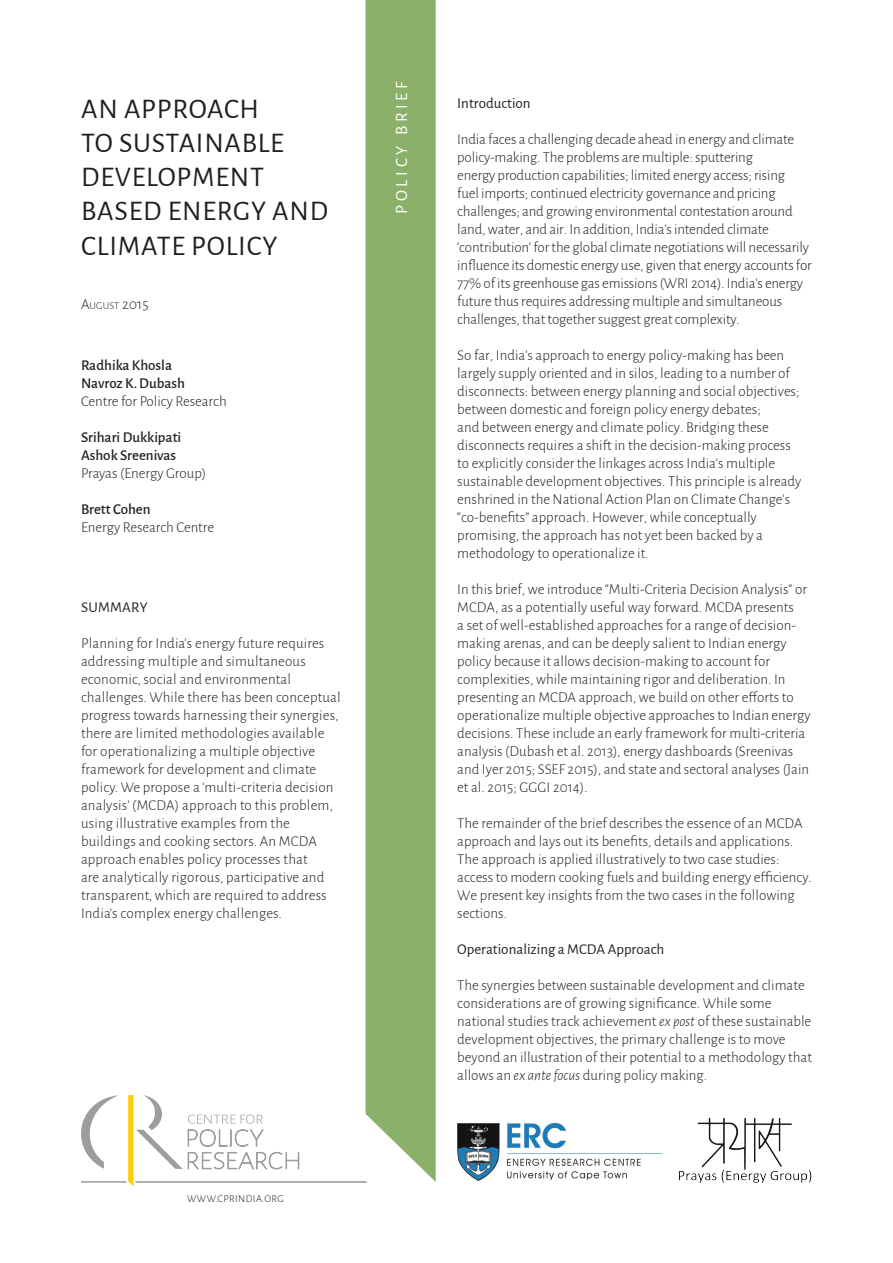
<style>
.page{position:relative;width:893px;height:1263px;background:#fff}
.page>*{position:absolute;margin:0;border:0;box-sizing:border-box;transform-origin:0 0}
.t1{font:28.5px/34.2px "Alegreya Sans";letter-spacing:.025em;color:#231f20}
.t2{font:17.25px "Alegreya Sans";letter-spacing:.215em;color:#fff}
.t3{font:300 15px/18px "Alegreya Sans";color:#231f20}
.t4{font:500 15px/18px "Alegreya Sans";color:#231f20}
.t5{font:15px "Alegreya Sans";color:#231f20}
.t6{font:300 15px "Alegreya Sans";color:#231f20}
.t7{font:300 10.5px "Alegreya Sans";color:#231f20}
.s1{font-size:10.5px}
.s2{font-style:italic}
</style>
<div class="page">
<div style="left:366px;top:0;width:70px;height:1182px;background:#8bb069"></div>
<svg style="left:81px;top:1095px;width:287px;height:91px"></svg>
<img style="left:457px;top:1122px;width:204px;height:59px">
<img style="left:678px;top:1118px;width:134px;height:65px">
<h1 class="t1" style="left:81px;top:90px;width:245px">AN APPROACH<br>TO SUSTAI NABLE<br>DEVELOPMENT<br>BASED ENERGY AND<br>CLIMATE PO LICY</h1>
<p class="t6" style="left:81px;top:294px;width:69px">A<span class="s1">UGUST</span> 2015</p>
<p class="t4" style="left:81px;top:355px;width:106px">Radhika Khosla<br>Navroz K. Dubash</p>
<p class="t3" style="left:81px;top:392px;width:147px">Centre for Policy Research</p>
<p class="t4" style="left:81px;top:427px;width:102px">Srihari Dukkipati<br>Ashok Sreenivas</p>
<p class="t3" style="left:81px;top:464px;width:127px">Prayas (Energy Group)</p>
<p class="t4" style="left:81px;top:499px;width:71px">Brett Cohen</p>
<p class="t3" style="left:81px;top:518px;width:135px">Energy Research Centre</p>
<p class="t5" style="left:81px;top:597px;width:29px">SUMMA</p>
<p class="t5" style="left:131px;top:597px;width:18px">RY</p>
<p class="t3" style="left:81px;top:634px;width:261px">Planning for India’s energy future requires addressing multiple and simultaneous economic, social and environmental challenges. While there has been conceptual progress towards harnessing their synergies, there are limited methodologies available for operationalizing a multiple objective framework for development and climate policy. We propose a ‘multi-criteria decision analysis’ (MCDA) approach to this problem, using illustrative examples from the buildings and cooking sectors. An MCDA approach enables policy processes that<br>are analytically rigorous, participative and transparent, which are required to address India’s complex energy challenges.</p>
<p class="t7" style="left:187px;top:1191px;width:11px">www</p>
<p class="t7" style="left:215px;top:1191px;width:9px">.cprindia</p>
<p class="t7" style="left:262px;top:1191px;width:16px">.org</p>
<p class="t2" style="left:390px;top:214px;width:134px;rotate:-90deg">PO LIC Y BRI EF</p>
<p class="t5" style="left:457px;top:93px;width:75px">INTRODUCTION</p>
<p class="t3" style="left:457px;top:130px;width:356px">India faces a challenging decade ahead in energy and climate policy-making. The problems are multiple: sputtering<br>energy production capabilities; limited energy access; rising<br>fuel imports; continued electricity governance and pricing challenges; and growing environmental contestation around land, water, and air. In addition, India’s intended climate ‘contribution’ for the global climate negotiations will necessarily influence its domestic energy use, given that energy accounts for 77% of its greenhouse gas emissions (WRI 2014). India’s energy future thus requires addressing multiple and simultaneous challenges, that together suggest great complexity.</p>
<p class="t3" style="left:457px;top:346px;width:346px">So far, India’s approach to energy policy-making has been largely supply oriented and in silos, leading to a number of disconnects: between energy planning and social objectives; between domestic and foreign policy energy debates;<br>and between energy and climate policy. Bridging these disconnects requires a shift in the decision-making process to explicitly consider the linkages across India’s multiple sustainable development objectives. This principle is already enshrined in the National Action Plan on Climate Change’s “co-benefits” approach. However, while conceptually promising, the approach has not yet been backed by a methodology to operationalize it.</p>
<p class="t3" style="left:457px;top:580px;width:355px">In this brief, we introduce “Multi-Criteria Decision Analysis” or MCDA, as a potentially useful way forward. MCDA presents<br>a set of well-established approaches for a range of decision&shy;making arenas, and can be deeply salient to Indian energy policy because it allows decision-making to account for complexities, while maintaining rigor and deliberation. In presenting an MCDA approach, we build on other efforts to operationalize multiple objective approaches to Indian energy decisions. These include an early framework for multi-criteria analysis (Dubash et al. 2013), energy dashboards (Sreenivas and Iyer 2015; SSEF 2015), and state and sectoral analyses (Jain et al. 2015; GGGI 2014).</p>
<p class="t3" style="left:457px;top:814px;width:356px">The remainder of the brief describes the essence of an MCDA approach and lays out its benefits, details and applications.<br>The approach is applied illustratively to two case studies: access to modern cooking fuels and building energy efficiency.<br>We present key insights from the two cases in the following sections.</p>
<p class="t5" style="left:457px;top:939px;width:209px">OPERATIONALIZING A MCDA APPROACH</p>
<p class="t3" style="left:457px;top:976px;width:356px">The synergies between sustainable development and climate considerations are of growing significance. While some national studies track achievement <span class="s2">ex post</span> of these sustainable development objectives, the primary challenge is to move beyond an illustration of their potential to a methodology that allows an <span class="s2">ex ante focus</span> during policy making.</p>
</div>
